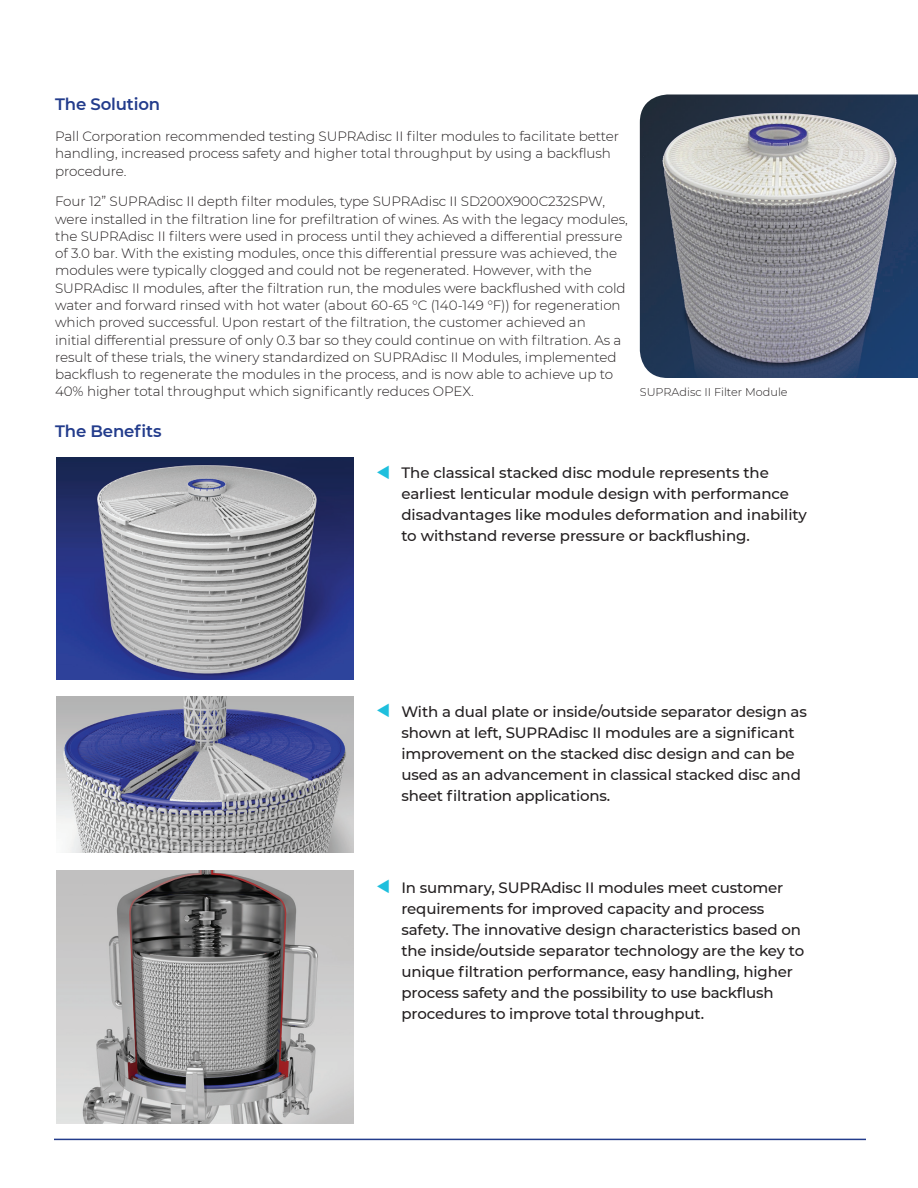
<style>
.page{position:relative;width:918px;height:1188px;background:#fff}
.page>*{position:absolute;margin:0;border:0;box-sizing:border-box;transform-origin:0 0}
.t1{font:600 16.5px "Montserrat";letter-spacing:-.01em;color:#233c8c}
.t2{font:500 15px/21px "Montserrat";letter-spacing:-.01em;color:#231f20}
.t3{font:300 13.5px/17.2px "Montserrat";letter-spacing:-.005em;color:#231f20}
.t4{font:300 11.25px "Montserrat";color:#231f20}
</style>
<div class="page">
<img style="left:57px;top:457px;width:297px;height:223px">
<img style="left:57px;top:696px;width:297px;height:156px">
<img style="left:57px;top:870px;width:297px;height:253px">
<hr style="left:54px;top:1139px;width:812px;height:1px;background:#233c8c">
<img style="left:640px;top:94px;width:278px;height:284px">
<p class="t1" style="left:55px;top:93px;width:107px">The Solution</p>
<p class="t3" style="left:55px;top:127px;width:566px">Pall Corporation recommended testing SUPRAdisc II filter modules to facilitate better handling, increased process safety and higher total throughput by using a backflush procedure.</p>
<p class="t3" style="left:55px;top:193px;width:574px">Four 12” SUPRAdisc II depth filter modules, type SUPRAdisc II SD200X900C232SPW, were installed in the filtration line for prefiltration of wines. As with the legacy modules, the SUPRAdisc II filters were used in process until they achieved a differential pressure of 3.0 bar. With the existing modules, once this differential pressure was achieved, the modules were typically clogged and could not be regenerated. However, with the SUPRAdisc II modules, after the filtration run, the modules were backflushed with cold water and forward rinsed with hot water (about 60-65 °C (140-149 °F)) for regeneration which proved successful. Upon restart of the filtration, the customer achieved an<br>initial differential pressure of only 0.3 bar so they could continue on with filtration. As a result of these trials, the winery standardized on SUPRAdisc II Modules, implemented backflush to regenerate the modules in the process, and is now able to achieve up to 40% higher total throughput which significantly reduces OPEX.</p>
<p class="t1" style="left:55px;top:420px;width:108px">The Benefits</p>
<p class="t4" style="left:640px;top:384px;width:149px">SUPRAdisc II Filter Module</p>
<p class="t2" style="left:401px;top:461px;width:407px">The classical stacked disc module represents the earliest lenticular module design with performance disadvantages like modules deformation and inability to withstand reverse pressure or backflushing.</p>
<p class="t2" style="left:401px;top:701px;width:407px">With a dual plate or inside/outside separator design as shown at left, SUPRAdisc II modules are a significant improvement on the stacked disc design and can be used as an advancement in classical stacked disc and sheet filtration applications.</p>
<p class="t2" style="left:401px;top:876px;width:404px">In summary, SUPRAdisc II modules meet customer requirements for improved capacity and process safety. The innovative design characteristics based on the inside/outside separator technology are the key to unique filtration performance, easy handling, higher process safety and the possibility to use backflush procedures to improve total throughput.</p>
</div>
